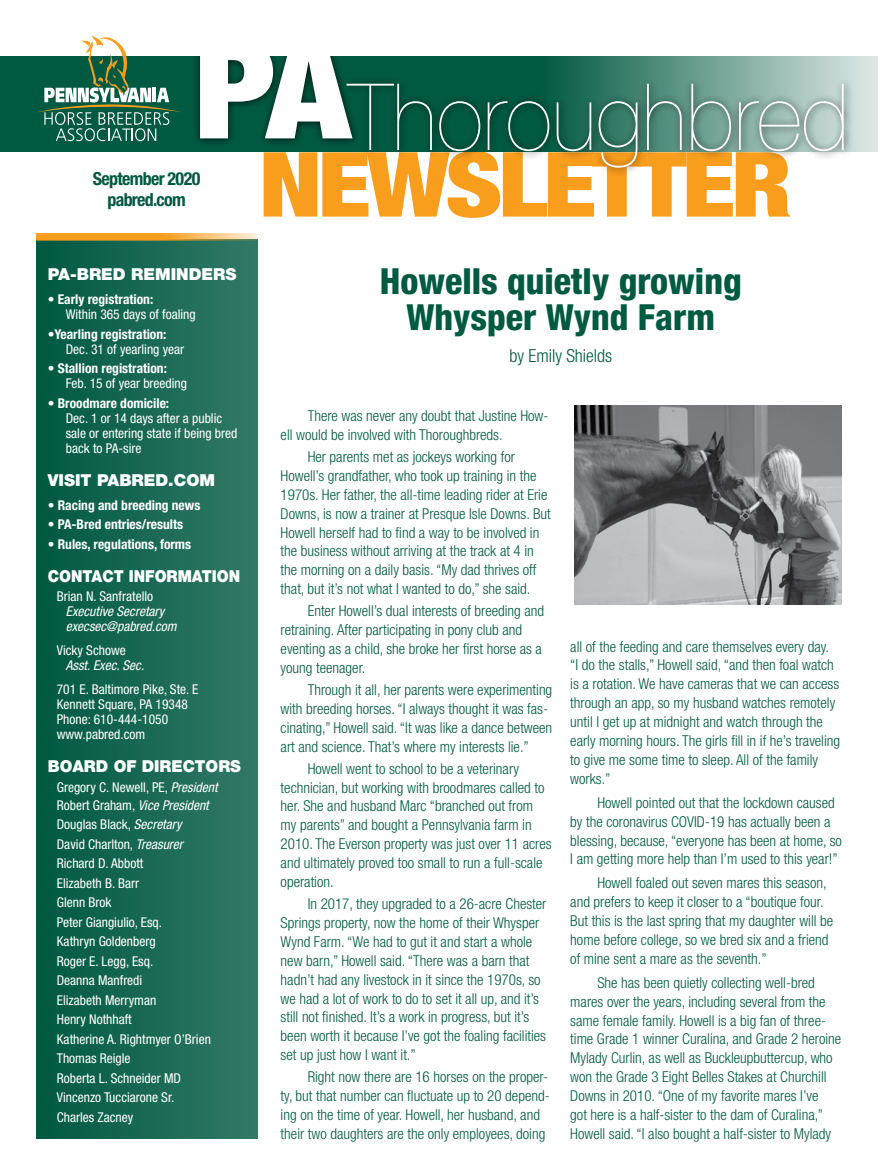
<style>
.page{position:relative;width:878px;height:1175px;background:#fff}
.page>*{position:absolute;margin:0;border:0;box-sizing:border-box;transform-origin:0 0}
.t1{font:200 92.85px "Helvetica Neue LT Std";color:#fff;scale:.95 1}
.t2{font:900 condensed 90px "Helvetica Neue LT Std";letter-spacing:-.04em;color:#f99d1c;scale:1.18 1}
.t3{font:800 condensed 36px/36px "Helvetica Neue LT Std";color:#005941;text-align:center}
.t4{font:700 condensed 18px/21px "Helvetica Neue";letter-spacing:-.04em;color:#005941;text-align:center}
.t5{font:300 condensed 18px "Helvetica Neue LT Std";color:#005941}
.t6{font:900 16.5px "Helvetica Neue";color:#fff}
.t7{font:900 16.5px "Helvetica Neue";color:#fff;scale:.91 1}
.t8{font:300 condensed 15px/18.9px "Helvetica Neue LT Std";color:#005941}
.t9{font:condensed 13.5px/19.5px "Helvetica Neue";color:#fff}
.t10{font:700 condensed 13.5px "Helvetica Neue";color:#fff}
.t11{font:italic condensed 13.5px/15px "Helvetica Neue";color:#fff}
.s1{font-weight:900;font-stretch:condensed;font-size:134.85px}
.s2{font-style:italic}
</style>
<div class="page">
<div style="left:36px;top:240px;width:221px;height:898px;background:linear-gradient(to right,#005840,#327966)"></div>
<svg style="left:36px;top:233px;width:221px;height:8px;background:#e7a742"></svg>
<svg style="left:0;top:56px;width:878px;height:95px;background:#3d806e"></svg>
<div style="left:193px;top:35px;width:168px;height:112px;background:#000;opacity:.75"></div>
<div style="left:341px;top:77px;width:511px;height:99px;background:#000;opacity:.75"></div>
<div style="left:0;top:30px;width:878px;height:26px;background:#fff"></div>
<svg style="left:36px;top:36px;width:147px;height:105px"></svg>
<img style="left:574px;top:405px;width:267px;height:200px">
<h1 class="t1" style="left:194px;top:64px;width:690px"><span class="s1">PA</span>Thoroughbred</h1>
<p class="t4" style="left:93px;top:168px;width:109px">September 2020 pabred.com</p>
<h2 class="t2" style="left:259px;top:129px;width:453px">NEWSLETTER</h2>
<p class="t6" style="left:48px;top:264px;width:190px">PA-BRED REMINDERS</p>
<p class="t10" style="left:48px;top:291px;width:107px">• Early registration:</p>
<p class="t9" style="left:66px;top:304px;width:131px">Within 365 days of foaling</p>
<p class="t10" style="left:48px;top:326px;width:120px">•Yearling registration:</p>
<p class="t9" style="left:66px;top:339px;width:120px">Dec. 31 of yearling year</p>
<p class="t10" style="left:48px;top:360px;width:121px">• Stallion registration:</p>
<p class="t9" style="left:66px;top:373px;width:123px">Feb. 15 of year breeding</p>
<p class="t10" style="left:48px;top:395px;width:123px">• Broodmare domicile:</p>
<p class="t9" style="left:66px;top:410px;width:173px;line-height:15px">Dec. 1 or 14 days after a public sale or entering state if being bred back to PA-sire</p>
<p class="t6" style="left:48px;top:470px;width:169px">VISIT PABRED.COM</p>
<p class="t10" style="left:48px;top:497px;width:154px">• Racing and breeding news</p>
<p class="t10" style="left:48px;top:516px;width:137px">• PA-Bred entries/results</p>
<p class="t10" style="left:48px;top:536px;width:145px">• Rules, regulations, forms</p>
<p class="t7" style="left:48px;top:566px;width:213px">CONTACT INFORMATION</p>
<p class="t9" style="left:57px;top:586px;width:98px">Brian N. Sanfratello</p>
<p class="t11" style="left:66px;top:604px;width:112px">Executive Secretary execsec@pabred.com</p>
<p class="t9" style="left:57px;top:640px;width:71px">Vicky Schowe</p>
<p class="t11" style="left:66px;top:658px;width:80px">Asst. Exec. Sec.</p>
<p class="t9" style="left:57px;top:682px;width:143px;line-height:15px">701 E. Baltimore Pike, Ste. E<br>Kennett Square, PA 19348<br>Phone: 610-444-1050 www.pabred.com</p>
<p class="t6" style="left:48px;top:756px;width:195px">BOARD OF DIRECTORS</p>
<p class="t9" style="left:57px;top:778px;width:162px;line-height:18px">Gregory C. Newell, PE, <span class="s2">President<br></span>Robert Graham, <span class="s2">Vice President</span></p>
<p class="t9" style="left:57px;top:814px;width:156px">Douglas Black, <span class="s2">Secretary<br></span>David Charlton, <span class="s2">Treasurer<br></span>Richard D. Abbott<br>Elizabeth B. Barr<br>Glenn Brok<br>Peter Giangiulio, Esq.<br>Kathryn Goldenberg<br>Roger E. Legg, Esq.<br>Deanna Manfredi<br>Elizabeth Merryman<br>Henry Nothhaft<br>Katherine A. Rightmyer O’Brien<br>Thomas Reigle<br>Roberta L. Schneider MD<br>Vincenzo Tucciarone Sr.<br>Charles Zacney</p>
<h3 class="t3" style="left:380px;top:262px;width:363px">Howells quietly growing<br>Whysper Wynd Farm</h3>
<p class="t5" style="left:509px;top:345px;width:104px">by Emily Shields</p>
<p class="t8" style="left:280px;top:406px;width:269px;text-indent:27px">There was never any doubt that Justine How&shy;ell would be involved with Thoroughbreds.</p>
<p class="t8" style="left:280px;top:447px;width:272px;text-indent:27px">Her parents met as jockeys working for Howell’s grandfather, who took up training in the 1970s. Her father, the all-time leading rider at Erie Downs, is now a trainer at Presque Isle Downs. But Howell herself had to find a way to be involved in the business without arriving at the track at 4 in the morning on a daily basis. “My dad thrives off that, but it’s not what I wanted to do,” she said.</p>
<p class="t8" style="left:280px;top:601px;width:265px;text-indent:27px">Enter Howell’s dual interests of breeding and retraining. After participating in pony club and eventing as a child, she broke her first horse as a young teenager.</p>
<p class="t8" style="left:280px;top:680px;width:273px;text-indent:27px">Through it all, her parents were experimenting with breeding horses. “I always thought it was fas&shy;cinating,” Howell said. “It was like a dance between art and science. That’s where my interests lie.”</p>
<p class="t8" style="left:280px;top:758px;width:272px;text-indent:27px">Howell went to school to be a veterinary technician, but working with broodmares called to her. She and husband Marc “branched out from my parents” and bought a Pennsylvania farm in 2010. The Everson property was just over 11 acres and ultimately proved too small to run a full-scale operation.</p>
<p class="t8" style="left:280px;top:894px;width:267px;text-indent:27px">In 2017, they upgraded to a 26-acre Chester Springs property, now the home of their Whysper Wynd Farm. “We had to gut it and start a whole new barn,” Howell said. “There was a barn that hadn’t had any livestock in it since the 1970s, so we had a lot of work to do to set it all up, and it’s still not finished. It’s a work in progress, but it’s been worth it because I’ve got the foaling facilities set up just how I want it.”</p>
<p class="t8" style="left:280px;top:1067px;width:270px;text-indent:27px">Right now there are 16 horses on the proper&shy;ty, but that number can fluctuate up to 20 depend&shy;ing on the time of year. Howell, her husband, and their two daughters are the only employees, doing</p>
<p class="t8" style="left:570px;top:636px;width:271px">all of the feeding and care themselves every day. “I do the stalls,” Howell said, “and then foal watch is a rotation. We have cameras that we can access through an app, so my husband watches remotely until I get up at midnight and watch through the early morning hours. The girls fill in if he’s traveling to give me some time to sleep. All of the family works.”</p>
<p class="t8" style="left:570px;top:792px;width:273px;text-indent:27px">Howell pointed out that the lockdown caused by the coronavirus COVID-19 has actually been a blessing, because, “everyone has been at home, so I am getting more help than I’m used to this year!”</p>
<p class="t8" style="left:570px;top:873px;width:264px;text-indent:27px">Howell foaled out seven mares this season, and prefers to keep it closer to a “boutique four.<br>But this is the last spring that my daughter will be home before college, so we bred six and a friend of mine sent a mare as the seventh.”</p>
<p class="t8" style="left:570px;top:972px;width:272px;text-indent:27px">She has been quietly collecting well-bred mares over the years, including several from the same female family. Howell is a big fan of three&shy;time Grade 1 winner Curalina, and Grade 2 heroine Mylady Curlin, as well as Buckleupbuttercup, who won the Grade 3 Eight Belles Stakes at Churchill Downs in 2010. “One of my favorite mares I’ve<br>got here is a half-sister to the dam of Curalina,” Howell said. “I also bought a half-sister to Mylady</p>
</div>
